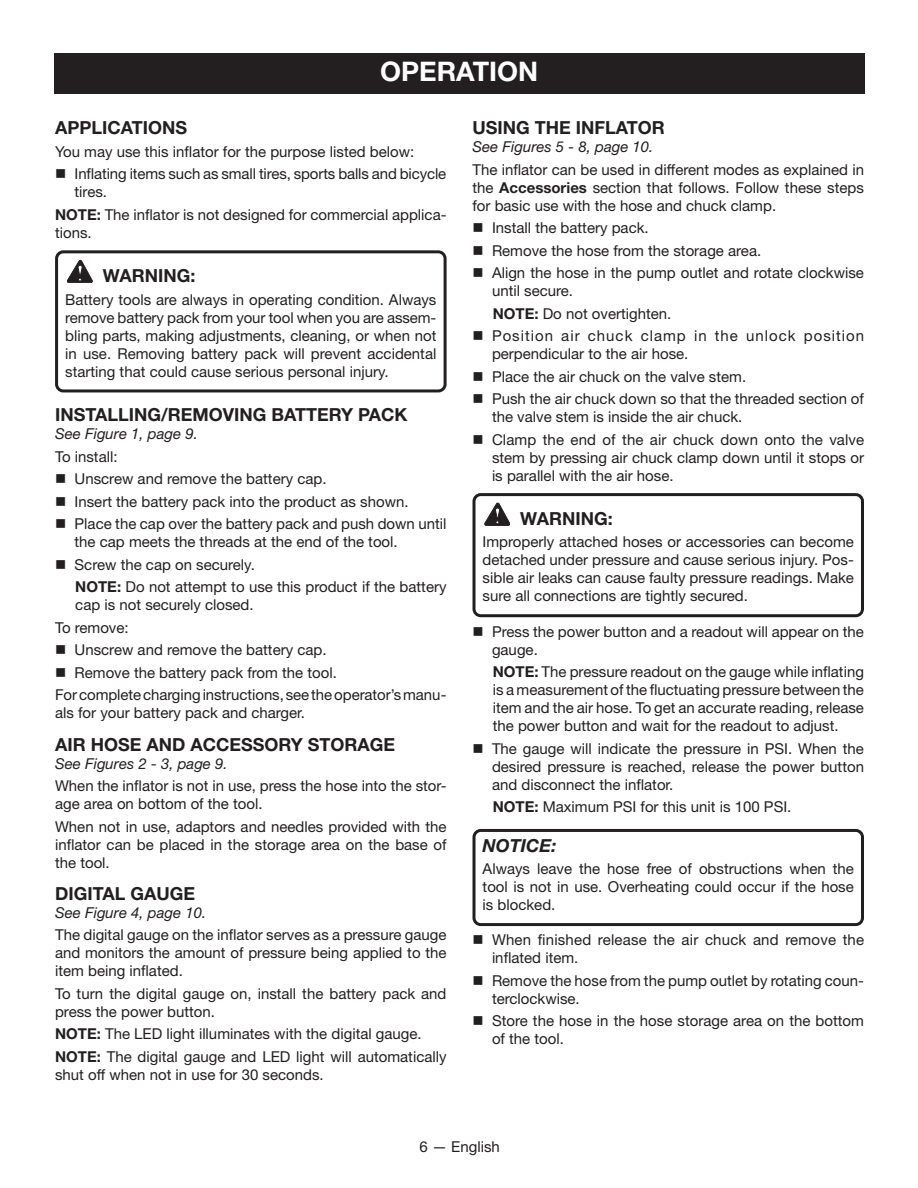
<style>
.page{position:relative;width:918px;height:1188px;background:#fff}
.page>*{position:absolute;margin:0;border:0;box-sizing:border-box;transform-origin:0 0}
.HEADING{font:700 27px "Helvetica Neue LT Std";color:#fff}
.Heading_2_no_space{font:700 18px "Helvetica Neue LT Std";color:#231f20}
.Warning{font:700 18px "Helvetica Neue LT Std";color:#231f20}
.Heading_2{font:700 18px "Helvetica Neue LT Std";color:#231f20}
.Notice{font:italic 700 18px "Helvetica Neue LT Std";color:#231f20}
.Warning_text{font:15px/18px "Helvetica Neue LT Std";color:#231f20}
.Body_text{font:15px/18px "Helvetica Neue LT Std";color:#231f20}
.NOTE_w_indent{font:15px/18px "Helvetica Neue LT Std";color:#231f20}
.NOTE_in_body{font:15px/18px "Helvetica Neue LT Std";color:#231f20}
.Notice_text{font:15px/18px "Helvetica Neue LT Std";color:#231f20;text-align:justify}
.See_figure{font:italic 15px "Helvetica Neue LT Std";color:#231f20}
.Warning_text-2{font:15px/18px "Helvetica Neue LT Std";letter-spacing:.065em;color:#231f20}
.s1{font-weight:700}
</style>
<div class="page">
<div style="left:54px;top:54px;width:811px;height:40px;background:#231f20"></div>
<div style="left:55px;top:250px;width:392px;height:142px;border:3px solid #231f20;border-radius:7px"></div>
<svg style="left:67px;top:260px;width:25px;height:23px"></svg>
<div style="left:472px;top:493px;width:392px;height:124px;border:3px solid #231f20;border-radius:7px"></div>
<div style="left:472px;top:829px;width:392px;height:97px;border:3px solid #231f20;border-radius:7px"></div>
<svg style="left:485px;top:503px;width:25px;height:22px"></svg>
<p class="HEADING" style="left:380px;top:54px;width:159px">OPERATION</p>
<p class="Heading_2" style="left:55px;top:117px;width:133px">APPLICATIONS</p>
<p class="Body_text" style="left:55px;top:142px;width:361px">You may use this inflator for the purpose listed below:</p>
<p class="Warning_text" style="left:75px;top:165px;width:373px">Inflating items such as small tires, sports balls and bicycle tires.</p>
<p class="NOTE_in_body" style="left:55px;top:205px;width:393px"><span class="s1">NOTE:</span> The inflator is not designed for commercial applica&shy;tions.</p>
<p class="Warning" style="left:103px;top:265px;width:94px">WARNING:</p>
<p class="Warning_text" style="left:65px;top:290px;width:373px;text-align:justify">Battery tools are always in operating condition. Always remove battery pack from your tool when you are assem&shy;bling parts, making adjustments, cleaning, or when not in use. Removing battery pack will prevent accidental starting that could cause serious personal injury.</p>
<p class="Heading_2_no_space" style="left:55px;top:404px;width:354px">INSTALLING/REMOVING BATTERY PACK</p>
<p class="See_figure" style="left:55px;top:425px;width:144px">See Figure 1, page 9.</p>
<p class="Body_text" style="left:55px;top:447px;width:64px">To install:</p>
<p class="Warning_text" style="left:75px;top:470px;width:253px">Unscrew and remove the battery cap.</p>
<p class="Warning_text" style="left:75px;top:492px;width:335px">Insert the battery pack into the product as shown.</p>
<p class="Warning_text" style="left:75px;top:515px;width:373px">Place the cap over the battery pack and push down until the cap meets the threads at the end of the tool.</p>
<p class="Warning_text" style="left:75px;top:555px;width:182px">Screw the cap on securely.</p>
<p class="NOTE_w_indent" style="left:75px;top:578px;width:373px"><span class="s1">NOTE:</span> Do not attempt to use this product if the battery cap is not securely closed.</p>
<p class="Body_text" style="left:55px;top:618px;width:75px">To remove:</p>
<p class="Warning_text" style="left:75px;top:641px;width:253px">Unscrew and remove the battery cap.</p>
<p class="Warning_text" style="left:75px;top:663px;width:264px">Remove the battery pack from the tool.</p>
<p class="Body_text" style="left:55px;top:686px;width:393px">For complete charging instructions, see the operator’s manu&shy;als for your battery pack and charger.</p>
<p class="Heading_2_no_space" style="left:55px;top:733px;width:342px">AIR HOSE AND ACCESSORY STORAGE</p>
<p class="See_figure" style="left:55px;top:754px;width:174px">See Figures 2 - 3, page 9.</p>
<p class="Body_text" style="left:55px;top:777px;width:393px">When the inflator is not in use, press the hose into the stor&shy;age area on bottom of the tool.</p>
<p class="Body_text" style="left:55px;top:817px;width:393px;text-align:justify">When not in use, adaptors and needles provided with the inflator can be placed in the storage area on the base of the tool.</p>
<p class="Heading_2_no_space" style="left:55px;top:882px;width:141px">DIGITAL GAUGE</p>
<p class="See_figure" style="left:55px;top:903px;width:153px">See Figure 4, page 10.</p>
<p class="Body_text" style="left:55px;top:926px;width:393px;text-align:justify">The digital gauge on the inflator serves as a pressure gauge and monitors the amount of pressure being applied to the item being inflated.</p>
<p class="Body_text" style="left:55px;top:984px;width:393px">To turn the digital gauge on, install the battery pack and press the power button.</p>
<p class="NOTE_in_body" style="left:55px;top:1025px;width:368px"><span class="s1">NOTE:</span> The LED light illuminates with the digital gauge.</p>
<p class="NOTE_in_body" style="left:55px;top:1047px;width:393px"><span class="s1">NOTE:</span> The digital gauge and LED light will automatically shut off when not in use for 30 seconds.</p>
<p class="Heading_2_no_space" style="left:472px;top:117px;width:194px">USING THE INFLATOR</p>
<p class="See_figure" style="left:472px;top:138px;width:182px">See Figures 5 - 8, page 10.</p>
<p class="Body_text" style="left:472px;top:160px;width:393px;text-align:justify">The inflator can be used in different modes as explained in the <span class="s1">Accessories</span> section that follows. Follow these steps for basic use with the hose and chuck clamp.</p>
<p class="Warning_text" style="left:492px;top:219px;width:158px">Install the battery pack.</p>
<p class="Warning_text" style="left:492px;top:241px;width:271px">Remove the hose from the storage area.</p>
<p class="Warning_text" style="left:492px;top:264px;width:373px">Align the hose in the pump outlet and rotate clockwise until secure.</p>
<p class="NOTE_w_indent" style="left:493px;top:304px;width:180px"><span class="s1">NOTE:</span> Do not overtighten.</p>
<p class="Warning_text-2" style="left:492px;top:327px;width:374px">Position air chuck clamp in the unlock position perpendicular to the air hose.</p>
<p class="Warning_text" style="left:492px;top:367px;width:256px">Place the air chuck on the valve stem.</p>
<p class="Warning_text" style="left:492px;top:390px;width:374px">Push the air chuck down so that the threaded section of the valve stem is inside the air chuck.</p>
<p class="Warning_text" style="left:492px;top:430px;width:374px;text-align:justify">Clamp the end of the air chuck down onto the valve stem by pressing air chuck clamp down until it stops or is parallel with the air hose.</p>
<p class="Warning" style="left:520px;top:507px;width:94px">WARNING:</p>
<p class="Warning_text" style="left:483px;top:533px;width:373px;text-align:justify">Improperly attached hoses or accessories can become detached under pressure and cause serious injury. Pos&shy;sible air leaks can cause faulty pressure readings. Make sure all connections are tightly secured.</p>
<p class="Warning_text" style="left:492px;top:622px;width:374px">Press the power button and a readout will appear on the gauge.</p>
<p class="NOTE_w_indent" style="left:493px;top:663px;width:373px;text-align:justify"><span class="s1">NOTE:</span> The pressure readout on the gauge while inflating is a measurement of the fluctuating pressure between the item and the air hose. To get an accurate reading, release the power button and wait for the readout to adjust.</p>
<p class="Warning_text" style="left:492px;top:739px;width:374px;text-align:justify">The gauge will indicate the pressure in PSI. When the desired pressure is reached, release the power button and disconnect the inflator.</p>
<p class="NOTE_w_indent" style="left:493px;top:798px;width:300px"><span class="s1">NOTE:</span> Maximum PSI for this unit is 100 PSI.</p>
<p class="Notice" style="left:483px;top:834px;width:76px">NOTICE:</p>
<p class="Notice_text" style="left:483px;top:860px;width:373px">Always leave the hose free of obstructions when the tool is not in use. Overheating could occur if the hose is blocked.</p>
<p class="Warning_text" style="left:492px;top:931px;width:374px">When finished release the air chuck and remove the inflated item.</p>
<p class="Warning_text" style="left:492px;top:971px;width:374px">Remove the hose from the pump outlet by rotating coun&shy;terclockwise.</p>
<p class="Warning_text" style="left:492px;top:1012px;width:373px">Store the hose in the hose storage area on the bottom of the tool.</p>
<p class="Warning_text" style="left:420px;top:1138px;width:82px">6 — English</p>
</div>
